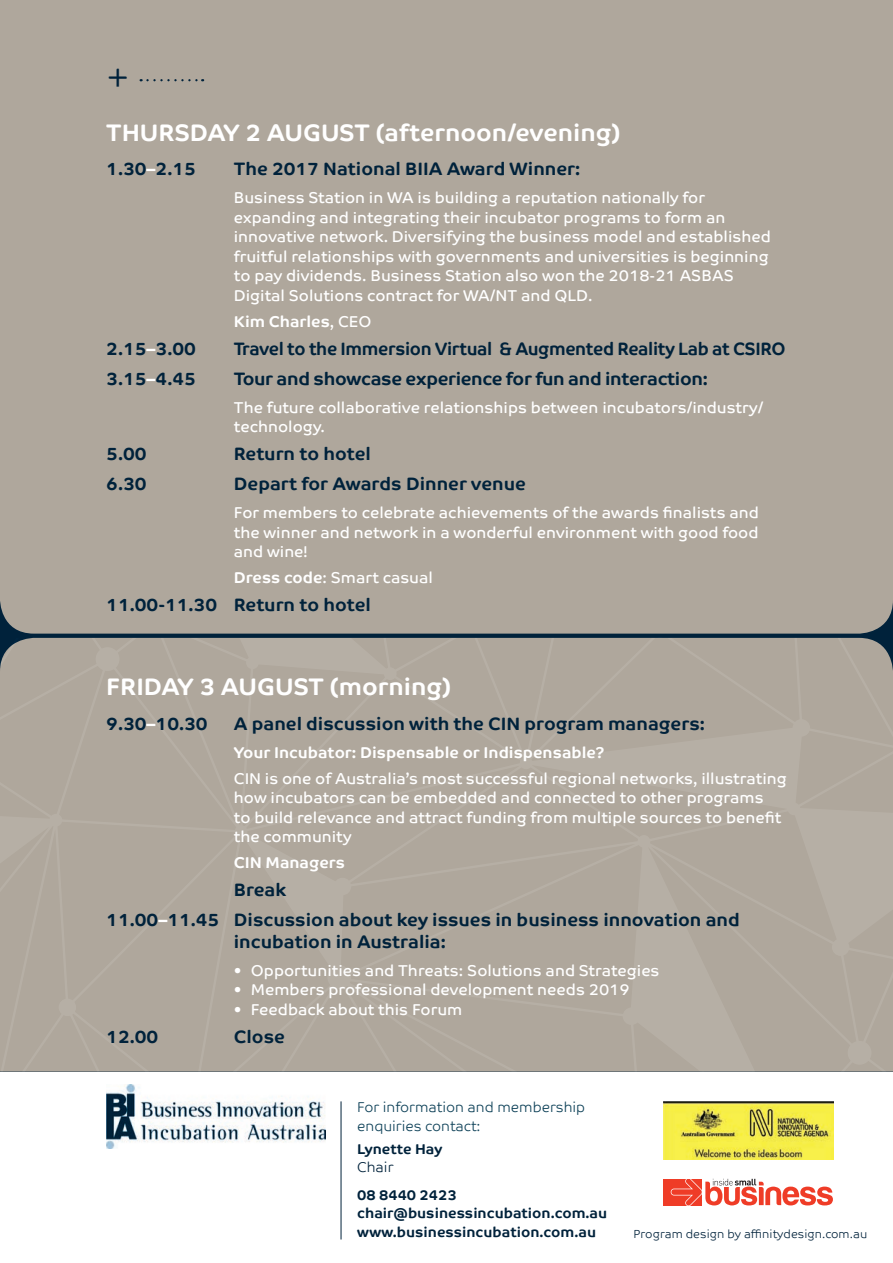
<style>
.page{position:relative;width:893px;height:1263px;background:#fff}
.page>*{position:absolute;margin:0;border:0;box-sizing:border-box;transform-origin:0 0}
.t1{font:300 36px "Co Text";color:#00223b}
.t2{font:700 24px "Co Text";color:#fff}
.t3{font:700 18px/30.2px "Co Text";color:#00223b}
.t4{font:700 18px "Co Text";letter-spacing:-.02em;color:#00223b;scale:.95 1}
.t5{font:700 18px "Co Text";letter-spacing:-.02em;color:#00223b}
.t6{font:15.75px/19.5px "Co Text";color:#fff}
.t7{font:700 15.75px "Co Text";color:#fff}
.t8{font:700 14.25px/18.8px "Co Text";color:#00223b}
.t9{font:300 14.25px/18.8px "Co Text";color:#0e4158}
.t10{font:300 14.25px "Co Text";color:#00223b}
.t11{font:300 11.7px "Co Text";letter-spacing:.005em;color:#00223b}
.s1{color:#fff}
.s2{font-weight:400}
.s3{font-weight:700}
</style>
<div class="page">
<div style="left:0;top:0;width:893px;height:634px;background:#afa79c"></div>
<svg style="left:0;top:638px;width:893px;height:433px;background:#ada69b"></svg>
<svg style="left:59px;top:638px;width:818px;height:433px;background:#afa79c"></svg>
<svg style="left:96px;top:638px;width:775px;height:433px;background:#b0a89d"></svg>
<img style="left:106px;top:1084px;width:220px;height:64px">
<img style="left:663px;top:1101px;width:170px;height:58px">
<div style="left:663px;top:1178px;width:39px;height:27px;background:#ef3c27"></div>
<svg style="left:671px;top:1178px;width:162px;height:28px"></svg>
<hr style="left:341px;top:1101px;width:1px;height:138px;background:#00223b">
<svg style="left:141px;top:79px;width:62px;height:2px"></svg>
<h1 class="t1" style="left:106px;top:57px;width:25px">+</h1>
<h2 class="t2" style="left:106px;top:119px;width:516px">THURSDAY 2 AUGUST (afternoon/evening)</h2>
<p class="t3" style="left:106px;top:154px;width:91px">1.30<span class="s1">–</span>2.15</p>
<p class="t3" style="left:234px;top:154px;width:348px">The 2017 National BIIA Award Winner:</p>
<p class="t6" style="left:234px;top:188px;width:539px">Business Station in WA is building a reputation nationally for expanding and integrating their incubator programs to form an innovative network. Diversifying the business model and established fruitful relationships with governments and universities is beginning to pay dividends. Business Station also won the 2018-21 ASBAS Digital Solutions contract for WA/NT and QLD.</p>
<p class="t7" style="left:234px;top:312px;width:139px">Kim Charles<span class="s2">, CEO</span></p>
<p class="t3" style="left:106px;top:333px;width:91px">2.15<span class="s1">–</span>3.00</p>
<p class="t4" style="left:234px;top:338px;width:582px">Travel to the Immersion Virtual &amp; Augmented Reality Lab at CSIRO</p>
<p class="t3" style="left:106px;top:364px;width:91px">3.15<span class="s1">–</span>4.45</p>
<p class="t5" style="left:234px;top:368px;width:475px">Tour and showcase experience for fun and interaction:</p>
<p class="t6" style="left:234px;top:398px;width:531px">The future collaborative relationships between incubators/industry/ technology.</p>
<p class="t3" style="left:106px;top:439px;width:42px">5.00</p>
<p class="t3" style="left:234px;top:439px;width:139px">Return to hotel</p>
<p class="t3" style="left:106px;top:469px;width:42px">6.30</p>
<p class="t3" style="left:234px;top:469px;width:294px">Depart for Awards Dinner venue</p>
<p class="t6" style="left:234px;top:503px;width:526px;text-align:justify">For members to celebrate achievements of the awards finalists and the winner and network in a wonderful environment with good food and wine!</p>
<p class="t6" style="left:234px;top:568px;width:201px"><span class="s3">Dress code</span>: Smart casual</p>
<p class="t3" style="left:106px;top:590px;width:266px">11.00-11.30 Return to hotel</p>
<h2 class="t2" style="left:106px;top:673px;width:347px">FRIDAY 3 AUGUST (morning)</h2>
<p class="t3" style="left:106px;top:708px;width:103px">9.30<span class="s1">–</span>10.30</p>
<p class="t3" style="left:234px;top:708px;width:473px">A panel discussion with the CIN program managers:</p>
<p class="t7" style="left:234px;top:743px;width:372px">Your Incubator: Dispensable or Indispensable?</p>
<p class="t6" style="left:234px;top:768px;width:554px">CIN is one of Australia’s most successful regional networks, illustrating how incubators can be embedded and connected to other programs<br>to build relevance and attract funding from multiple sources to benefit the community</p>
<p class="t7" style="left:234px;top:853px;width:113px">CIN Managers</p>
<p class="t3" style="left:106px;top:875px;width:635px;text-indent:128px">Break<br>11.00<span class="s1">–</span>11.45 Discussion about key issues in business innovation and</p>
<p class="t3" style="left:234px;top:926px;width:214px">incubation in Australia:</p>
<p class="t6" style="left:234px;top:960px;width:427px">• Opportunities and Threats: Solutions and Strategies</p>
<p class="t6" style="left:234px;top:980px;width:397px">• Members professional development needs 2019</p>
<p class="t6" style="left:234px;top:999px;width:230px">• Feedback about this Forum</p>
<p class="t3" style="left:106px;top:1021px;width:54px">12.00</p>
<p class="t3" style="left:234px;top:1021px;width:53px">Close</p>
<p class="t9" style="left:357px;top:1097px;width:230px">For information and membership enquiries contact:</p>
<p class="t8" style="left:357px;top:1139px;width:87px">Lynette Hay</p>
<p class="t10" style="left:357px;top:1159px;width:38px">Chair</p>
<p class="t8" style="left:357px;top:1185px;width:252px">08 8440 2423 chair@businessincubation.com.au www.businessincubation.com.au</p>
<p class="t11" style="left:634px;top:1227px;width:235px">Program design by affinitydesign.com.au</p>
</div>
